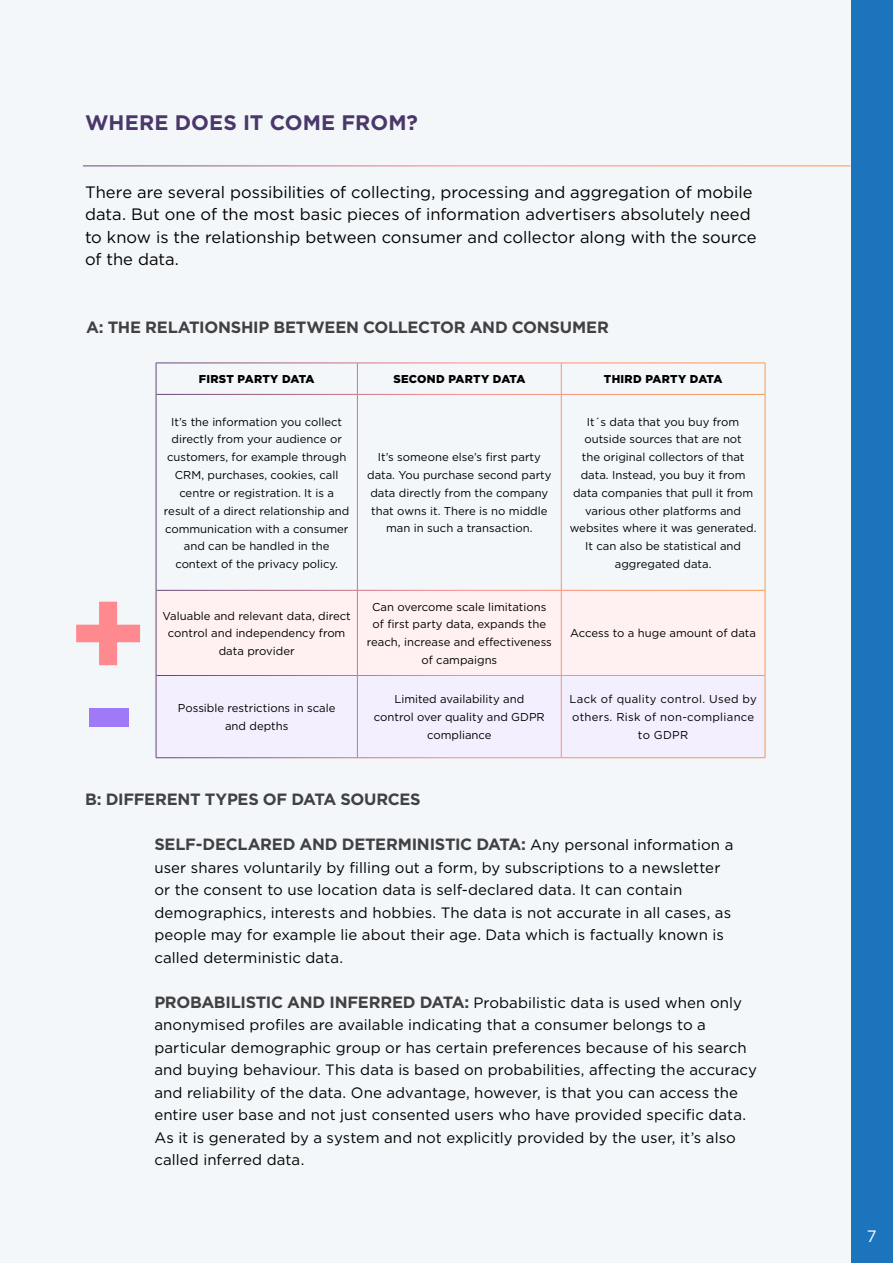
<style>
.page{position:relative;width:893px;height:1263px;background:#fff}
.page>*{position:absolute;margin:0;border:0;box-sizing:border-box;transform-origin:0 0}
.t1{font:700 127.65px "Gotham";color:#fe898f}
.t2{font:700 127.65px "Gotham";color:#9e7af6}
.t3{font:700 21px "Gotham";letter-spacing:.005em;color:#4b386a}
.t4{font:16.5px/22.5px "Gotham";color:#000}
.t5{font:16.5px "Gotham";color:#fff}
.t6{font:700 16.35px "Gotham";letter-spacing:-.015em;color:#414042}
.t7{font:15px/22.5px "Gotham";letter-spacing:.005em;color:#000}
.t8{font:11.4px/17.9px "Gotham";color:#000;text-align:center}
.t9{font:11.4px/17.9px "Gotham";letter-spacing:.025em;color:#000;text-align:center}
.t10{font:900 11.4px "Gotham";letter-spacing:.025em;color:#000}
.s1{font-weight:400;font-size:15px;color:#000}
.s2{font-weight:700;font-size:16.35px;color:#414042}
</style>
<div class="page">
<div style="left:850px;top:0;width:43px;height:1263px;background:#1c75bc"></div>
<div style="left:0;top:0;width:850px;height:1263px;background:#f3f7fa"></div>
<div style="left:157px;top:591px;width:608px;height:84px;background:#fff1f1"></div>
<svg style="left:356px;top:676px;width:409px;height:81px"></svg>
<hr style="left:156px;top:363px;width:201px;height:1px;background:#fff">
<hr style="left:357px;top:363px;width:204px;height:1px;background:#fff">
<hr style="left:561px;top:363px;width:204px;height:1px;background:#fff">
<hr style="left:156px;top:394px;width:201px;height:1px;background:#fff">
<hr style="left:357px;top:394px;width:204px;height:1px;background:#fff">
<hr style="left:561px;top:394px;width:204px;height:1px;background:#fff">
<hr style="left:156px;top:590px;width:201px;height:1px;background:#fff">
<hr style="left:357px;top:590px;width:204px;height:1px;background:#fff">
<hr style="left:561px;top:590px;width:204px;height:1px;background:#fff">
<hr style="left:156px;top:675px;width:201px;height:1px;background:#fff">
<hr style="left:357px;top:675px;width:204px;height:1px;background:#fff">
<hr style="left:561px;top:675px;width:204px;height:1px;background:#fff">
<hr style="left:156px;top:757px;width:201px;height:1px;background:#fff">
<hr style="left:357px;top:757px;width:204px;height:1px;background:#fff">
<hr style="left:561px;top:757px;width:204px;height:1px;background:#fff">
<hr style="left:156px;top:363px;width:1px;height:31px;background:#fff">
<hr style="left:357px;top:363px;width:1px;height:31px;background:#fff">
<hr style="left:561px;top:363px;width:1px;height:31px;background:#fff">
<hr style="left:765px;top:363px;width:1px;height:31px;background:#fff">
<hr style="left:156px;top:394px;width:1px;height:196px;background:#fff">
<hr style="left:357px;top:395px;width:1px;height:195px;background:#fff">
<hr style="left:561px;top:395px;width:1px;height:195px;background:#fff">
<hr style="left:765px;top:394px;width:1px;height:196px;background:#fff">
<hr style="left:156px;top:590px;width:1px;height:85px;background:#fff">
<hr style="left:357px;top:591px;width:1px;height:84px;background:#fff">
<hr style="left:561px;top:591px;width:1px;height:84px;background:#fff">
<hr style="left:765px;top:590px;width:1px;height:85px;background:#fff">
<hr style="left:156px;top:675px;width:1px;height:82px;background:#fff">
<hr style="left:357px;top:676px;width:1px;height:81px;background:#fff">
<hr style="left:561px;top:676px;width:1px;height:81px;background:#fff">
<hr style="left:765px;top:675px;width:1px;height:82px;background:#fff">
<hr style="left:83px;top:166px;width:767px;height:1px;background:#fff">
<h2 class="t3" style="left:85px;top:109px;width:334px">WHERE DOES IT COME FROM?</h2>
<p class="t4" style="left:85px;top:180px;width:673px">There are several possibilities of collecting, processing and aggregation of mobile data. But one of the most basic pieces of information advertisers absolutely need to know is the relationship between consumer and collector along with the source of the data.</p>
<h3 class="t6" style="left:86px;top:316px;width:524px">A: THE RELATIONSHIP BETWEEN COLLECTOR AND CONSUMER</h3>
<h1 class="t1" style="left:68px;top:548px;width:83px">+</h1>
<h1 class="t2" style="left:83px;top:627px;width:53px">-</h1>
<p class="t10" style="left:199px;top:371px;width:117px">FIRST PARTY DATA</p>
<p class="t10" style="left:393px;top:371px;width:134px">SECOND PARTY DATA</p>
<p class="t10" style="left:604px;top:371px;width:120px">THIRD PARTY DATA</p>
<p class="t8" style="left:164px;top:412px;width:187px">It’s the information you collect directly from your audience or customers, for example through<br>CRM, purchases, cookies, call centre or registration. It is a result of a direct relationship and communication with a consumer and can be handled in the context of the privacy policy.</p>
<p class="t8" style="left:570px;top:412px;width:188px">It´s data that you buy from outside sources that are not<br>the original collectors of that data. Instead, you buy it from data companies that pull it from various other platforms and websites where it was generated.<br>It can also be statistical and aggregated data.</p>
<p class="t8" style="left:367px;top:448px;width:186px">It’s someone else’s first party data. You purchase second party data directly from the company that owns it. There is no middle man in such a transaction.</p>
<p class="t8" style="left:163px;top:606px;width:190px">Valuable and relevant data, direct control and independency from data provider</p>
<p class="t8" style="left:367px;top:597px;width:187px">Can overcome scale limitations of first party data, expands the reach, increase and effectiveness of campaigns</p>
<p class="t8" style="left:570px;top:624px;width:187px">Access to a huge amount of data</p>
<p class="t8" style="left:178px;top:699px;width:159px">Possible restrictions in scale and depths</p>
<p class="t8" style="left:374px;top:690px;width:172px">Limited availability and control over quality and GDPR compliance</p>
<p class="t9" style="left:570px;top:690px;width:189px">Lack of quality control. Used by others. Risk of non-compliance to GDPR</p>
<h3 class="t6" style="left:85px;top:788px;width:337px">B: DIFFERENT TYPES OF DATA SOURCES</h3>
<h3 class="t6" style="left:154px;top:833px;width:581px">SELF-DECLARED AND DETERMINISTIC DATA: <span class="s1">Any personal information a</span></h3>
<p class="t7" style="left:154px;top:856px;width:578px">user shares voluntarily by filling out a form, by subscriptions to a newsletter or the consent to use location data is self-declared data. It can contain demographics, interests and hobbies. The data is not accurate in all cases, as people may for example lie about their age. Data which is factually known is called deterministic data.</p>
<p class="t7" style="left:154px;top:991px;width:604px"><span class="s2">PROBABILISTIC AND INFERRED DATA:</span> Probabilistic data is used when only anonymised profiles are available indicating that a consumer belongs to a particular demographic group or has certain preferences because of his search and buying behaviour. This data is based on probabilities, affecting the accuracy and reliability of the data. One advantage, however, is that you can access the entire user base and not just consented users who have provided specific data.<br>As it is generated by a system and not explicitly provided by the user, it’s also called inferred data.</p>
<h3 class="t5" style="left:867px;top:1226px;width:11px">7</h3>
</div>
